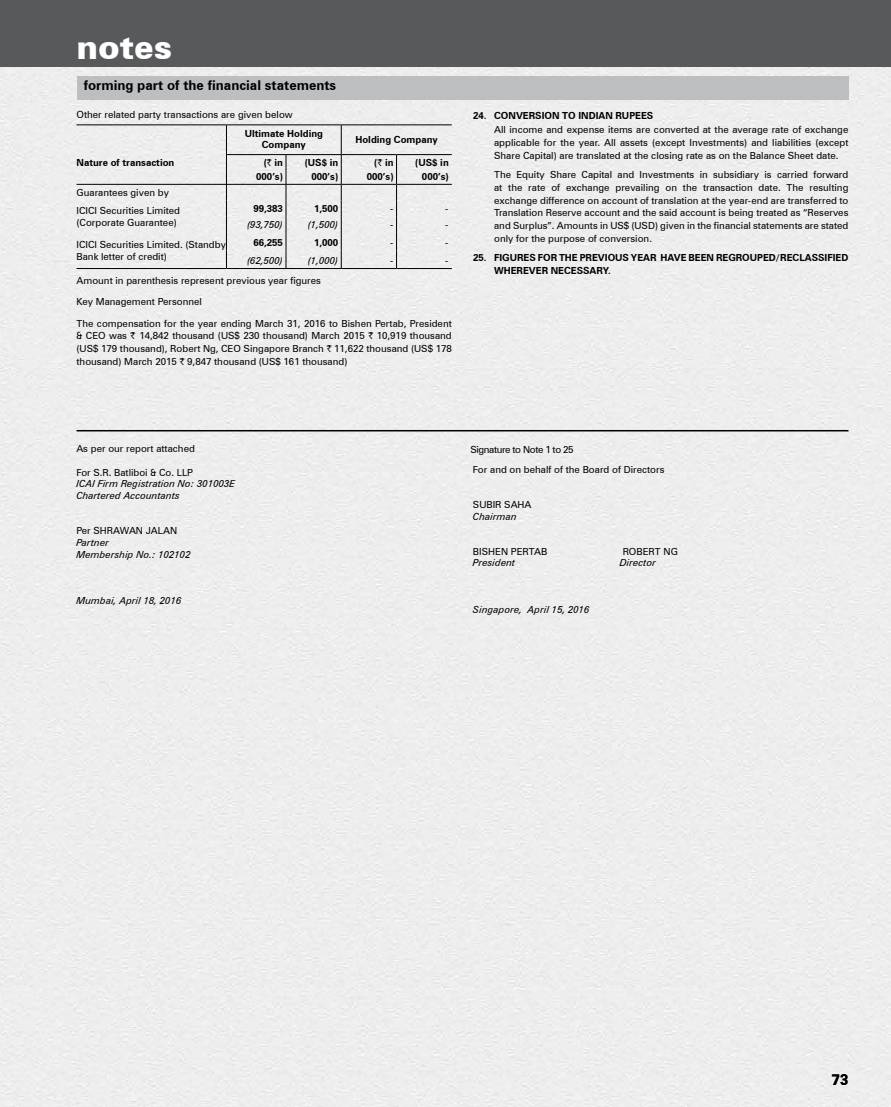
<style>
.page{position:relative;width:891px;height:1107px;background:#fff}
.page>*{position:absolute;margin:0;border:0;box-sizing:border-box;transform-origin:0 0}
.t1{font:900 33px "Zurich BT";color:#fff}
.t2{font:700 15px "Zurich BT";color:#000}
.t3{font:700 13.5px "Zurich BT";color:#000}
.t4{font:9.75px/12.8px "Zurich BT";color:#000}
.t5{font:700 9.75px/13.8px "Zurich BT";color:#000;text-align:right}
.t6{font:italic 9.75px/11.7px "Zurich BT";color:#000101}
.t7{font:9.75px "Zurich BT";color:#000101}
.t8{font:italic 9.75px "Zurich BT";color:#000}
.t9{font:9.75px "Zurich BT";letter-spacing:-.04em;color:#000}
.s1{font-family:"Rupee Foradian";font-weight:400}
.s2{font-family:"Rupee Foradian"}
.s3{color:#000}
</style>
<div class="page">
<div style="left:0;top:67px;width:891px;height:1040px;background:#eee"></div>
<div style="left:0;top:0;width:891px;height:67px;background:#58595b"></div>
<div style="left:77px;top:77px;width:771px;height:23px;background:#bcbec0"></div>
<hr style="left:77px;top:124px;width:149px;height:1px;background:#000">
<hr style="left:226px;top:124px;width:60px;height:1px;background:#000">
<hr style="left:286px;top:124px;width:55px;height:1px;background:#000">
<hr style="left:341px;top:124px;width:56px;height:1px;background:#000">
<hr style="left:397px;top:124px;width:55px;height:1px;background:#000">
<hr style="left:77px;top:184px;width:150px;height:1px;background:#000">
<hr style="left:226px;top:184px;width:60px;height:1px;background:#000">
<hr style="left:286px;top:184px;width:55px;height:1px;background:#000">
<hr style="left:341px;top:184px;width:56px;height:1px;background:#000">
<hr style="left:397px;top:184px;width:55px;height:1px;background:#000">
<svg style="left:226px;top:125px;width:1px;height:143px"></svg>
<svg style="left:286px;top:155px;width:1px;height:113px"></svg>
<svg style="left:341px;top:125px;width:1px;height:143px"></svg>
<svg style="left:396px;top:155px;width:1px;height:113px"></svg>
<hr style="left:226px;top:154px;width:60px;height:1px;background:#000">
<hr style="left:286px;top:154px;width:55px;height:1px;background:#000">
<hr style="left:341px;top:154px;width:56px;height:1px;background:#000">
<hr style="left:397px;top:154px;width:55px;height:1px;background:#000">
<hr style="left:77px;top:268px;width:149px;height:1px;background:#000">
<hr style="left:226px;top:268px;width:60px;height:1px;background:#000">
<hr style="left:286px;top:268px;width:55px;height:1px;background:#000">
<hr style="left:341px;top:268px;width:56px;height:1px;background:#000">
<hr style="left:397px;top:268px;width:55px;height:1px;background:#000">
<hr style="left:77px;top:430px;width:771px;height:1px;background:#000">
<h1 class="t1" style="left:77px;top:27px;width:97px">notes</h1>
<h3 class="t3" style="left:84px;top:77px;width:254px">FORMING PART OF THE FINANCIAL STATEMENTS</h3>
<p class="t4" style="left:77px;top:109px;width:218px">Other related party transactions are given below</p>
<p class="t5" style="left:245px;top:127px;width:80px;line-height:11.1px;text-align:center">ULTIMATE HOLDING<br>COMPANY</p>
<p class="t5" style="left:355px;top:133px;width:84px">HOLDING COMPANY</p>
<p class="t5" style="left:77px;top:156px;width:99px">NATURE OF TRANSACTION</p>
<p class="t5" style="left:256px;top:156px;width:28px">(<span class="s1">`</span> IN<br>000’S)</p>
<p class="t5" style="left:305px;top:156px;width:35px">(US$ IN<br>000’S)</p>
<p class="t5" style="left:367px;top:156px;width:28px">(<span class="s1">`</span> IN<br>000’S)</p>
<p class="t5" style="left:415px;top:156px;width:35px">(US$ IN<br>000’S)</p>
<p class="t4" style="left:77px;top:183px;width:105px;line-height:18px">Guarantees given by<br>ICICI Securities Limited</p>
<p class="t4" style="left:77px;top:216px;width:102px">(Corporate Guarantee)</p>
<p class="t5" style="left:253px;top:201px;width:31px">99,383</p>
<p class="t5" style="left:314px;top:201px;width:26px">1,500</p>
<p class="t8" style="left:390px;top:203px;width:5px">-</p>
<p class="t8" style="left:446px;top:203px;width:5px">-</p>
<p class="t8" style="left:247px;top:218px;width:37px">(93,750)</p>
<p class="t8" style="left:308px;top:218px;width:32px">(1,500)</p>
<p class="t8" style="left:390px;top:218px;width:5px">-</p>
<p class="t8" style="left:446px;top:218px;width:5px">-</p>
<p class="t4" style="left:77px;top:239px;width:151px;line-height:11.7px">ICICI Securities Limited. (Standby<br>Bank letter of credit)</p>
<p class="t5" style="left:253px;top:236px;width:31px">66,255</p>
<p class="t5" style="left:314px;top:236px;width:26px">1,000</p>
<p class="t8" style="left:390px;top:237px;width:5px">-</p>
<p class="t8" style="left:446px;top:237px;width:5px">-</p>
<p class="t8" style="left:247px;top:255px;width:37px">(62,500)</p>
<p class="t8" style="left:308px;top:255px;width:32px">(1,000)</p>
<p class="t8" style="left:390px;top:255px;width:5px">-</p>
<p class="t8" style="left:446px;top:255px;width:5px">-</p>
<p class="t4" style="left:77px;top:270px;width:377px;line-height:21.3px">Amount in parenthesis represent previous year figures<br>Key Management Personnel<br>The compensation for the year ending March 31, 2016 to Bishen Pertab, President</p>
<p class="t4" style="left:77px;top:330px;width:377px;text-align:justify">&amp; CEO was <span class="s2">`</span> 14,842 thousand (US$ 230 thousand) March 2015 <span class="s2">`</span> 10,919 thousand (US$ 179 thousand), Robert Ng, CEO Singapore Branch <span class="s2">`</span> 11,622 thousand (US$ 178 thousand) March 2015 <span class="s2">`</span> 9,847 thousand (US$ 161 thousand)</p>
<p class="t5" style="left:473px;top:108px;width:36px">24. CONVERSION</p>
<p class="t5" style="left:562px;top:108px;width:26px">TO INDIAN</p>
<p class="t5" style="left:616px;top:108px;width:14px">RUPEES</p>
<p class="t4" style="left:494px;top:123px;width:356px;text-align:justify">All income and expense items are converted at the average rate of exchange applicable for the year. All assets (except Investments) and liabilities (except Share Capital) are translated at the closing rate as on the Balance Sheet date.</p>
<p class="t4" style="left:494px;top:168px;width:356px;text-align:justify">The Equity Share Capital and Investments in subsidiary is carried forward at the rate of exchange prevailing on the transaction date. The resulting exchange difference on account of translation at the year-end are transferred to Translation Reserve account and the said account is being treated as “Reserves and Surplus”. Amounts in US$ (USD) given in the financial statements are stated only for the purpose of conversion.</p>
<p class="t5" style="left:473px;top:250px;width:34px">25. FIGURES</p>
<p class="t5" style="left:538px;top:250px;width:8px">FOR</p>
<p class="t5" style="left:559px;top:250px;width:8px">THE</p>
<p class="t5" style="left:580px;top:250px;width:8px">PREVIOUS</p>
<p class="t5" style="left:631px;top:250px;width:8px">YEAR</p>
<p class="t5" style="left:660px;top:250px;width:8px">HAVE</p>
<p class="t5" style="left:688px;top:250px;width:8px">BEEN</p>
<p class="t5" style="left:716px;top:250px;width:8px">REGROUPED</p>
<p class="t5" style="left:776px;top:250px;width:11px">/RECLASSIFIED</p>
<p class="t5" style="left:494px;top:263px;width:8px">WHEREVER</p>
<p class="t5" style="left:551px;top:263px;width:8px">NECESSARY</p>
<p class="t5" style="left:608px;top:263px;width:4px">.</p>
<p class="t7" style="left:76px;top:443px;width:120px">As per our report attached</p>
<p class="t7" style="left:76px;top:466px;width:118px">For S.R. Batliboi &amp; Co. LLP</p>
<p class="t6" style="left:76px;top:478px;width:160px">ICAI Firm Registration No: 301003E<br>Chartered Accountants</p>
<p class="t7" style="left:76px;top:525px;width:32px">Per Shrawan</p>
<p class="t7" style="left:146px;top:525px;width:13px">Jalan</p>
<p class="t6" style="left:76px;top:536px;width:116px">Partner<br>Membership No.: 102102</p>
<p class="t6" style="left:76px;top:595px;width:107px"><span class="s3">Mumbai,</span> April 18, 2016</p>
<p class="t9" style="left:470px;top:444px;width:105px">Signature to Note 1 to 25</p>
<p class="t7" style="left:473px;top:464px;width:193px">For and on behalf of the Board of Directors</p>
<p class="t7" style="left:473px;top:499px;width:60px">SUBIR SAHA</p>
<p class="t6" style="left:473px;top:510px;width:45px">Chairman</p>
<p class="t7" style="left:473px;top:545px;width:76px">BISHEN PERTAB</p>
<p class="t7" style="left:623px;top:545px;width:57px">ROBERT NG</p>
<p class="t6" style="left:473px;top:557px;width:44px">President</p>
<p class="t6" style="left:620px;top:557px;width:38px">Director</p>
<p class="t6" style="left:473px;top:604px;width:118px">Singapore, April 15, 2016</p>
<h2 class="t2" style="left:832px;top:1071px;width:18px">73</h2>
</div>
